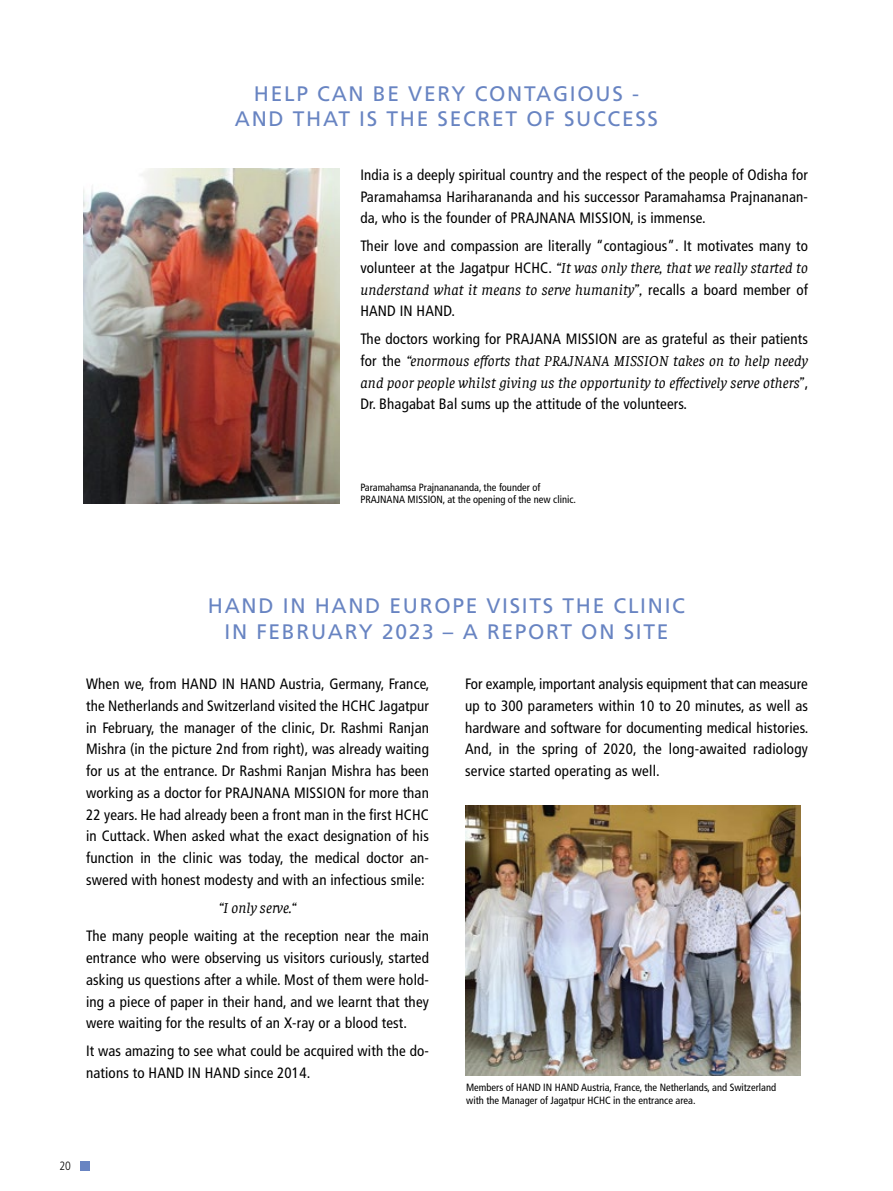
<style>
.page{position:relative;width:893px;height:1191px;background:#fff}
.page>*{position:absolute;margin:0;border:0;box-sizing:border-box;transform-origin:0 0}
.t1{font:21px/25.2px "Frutiger";letter-spacing:.08em;color:#6884c2;text-align:center}
.t2{font:condensed 15px/21.8px "Frutiger";letter-spacing:.01em;color:#000;text-align:justify}
.t3{font:italic 15px/21.8px "Faustina";letter-spacing:.01em;color:#000}
.t4{font:300 condensed 12px "Frutiger";color:#000}
.t5{font:condensed 10.5px/12.6px "Frutiger";color:#000}
.s1{font-family:"Frutiger";font-style:normal;font-stretch:condensed}
</style>
<div class="page">
<div style="left:80px;top:1161px;width:9px;height:9px;background:#6884c2"></div>
<img style="left:84px;top:169px;width:255px;height:334px">
<img style="left:465px;top:805px;width:335px;height:270px">
<h1 class="t1" style="left:235px;top:81px;width:425px">HELP CAN BE VERY CONTAGIOUS -<br>AND THAT IS THE SECRET OF SUCCESS</h1>
<p class="t2" style="left:360px;top:164px;width:449px">India is a deeply spiritual country and the respect of the people of Odisha for Paramahamsa Hariharananda and his successor Paramahamsa Prajnananan&shy;da, who is the founder of PRAJNANA MISSION, is immense.</p>
<p class="t2" style="left:360px;top:235px;width:449px">Their love and compassion are literally “contagious”. It motivates many to</p>
<p class="t3" style="left:360px;top:256px;width:449px"><span class="s1">volunteer at the Jagatpur HCHC.</span> “It was only there, that we really started to understand what it means to serve humanity”, <span class="s1">recalls a board member of</span></p>
<p class="t2" style="left:360px;top:297px;width:449px;line-height:27.8px">HAND IN HAND.<br>The doctors working for PRAJANA MISSION are as grateful as their patients</p>
<p class="t3" style="left:360px;top:349px;width:450px"><span class="s1">for the</span> “enormous efforts that PRAJNANA MISSION takes on to help needy and poor people whilst giving us the opportunity to effectively serve others”<span class="s1">,</span></p>
<p class="t2" style="left:360px;top:393px;width:328px">Dr. Bhagabat Bal sums up the attitude of the volunteers.</p>
<p class="t5" style="left:360px;top:481px;width:217px">Paramahamsa Prajnanananda, the founder of<br>PRAJNANA MISSION, at the opening of the new clinic.</p>
<h1 class="t1" style="left:208px;top:593px;width:479px">HAND IN HAND EUROPE VISITS THE CLINIC<br>IN FEBRUARY 2023 – A REPORT ON SITE</h1>
<p class="t2" style="left:86px;top:673px;width:345px">When we, from HAND IN HAND Austria, Germany, France, the Netherlands and Switzerland visited the HCHC Jagatpur in February, the manager of the clinic, Dr. Rashmi Ranjan Mishra (in the picture 2nd from right), was already waiting for us at the entrance. Dr Rashmi Ranjan Mishra has been working as a doctor for PRAJNANA MISSION for more than 22 years. He had already been a front man in the first HCHC in Cuttack. When asked what the exact designation of his function in the clinic was today, the medical doctor an&shy;swered with honest modesty and with an infectious smile:</p>
<p class="t3" style="left:219px;top:896px;width:79px">“I only serve.“</p>
<p class="t2" style="left:86px;top:925px;width:344px">The many people waiting at the reception near the main entrance who were observing us visitors curiously, started asking us questions after a while. Most of them were hold&shy;ing a piece of paper in their hand, and we learnt that they were waiting for the results of an X-ray or a blood test.</p>
<p class="t2" style="left:86px;top:1040px;width:344px">It was amazing to see what could be acquired with the do&shy;nations to HAND IN HAND since 2014.</p>
<p class="t2" style="left:465px;top:673px;width:345px">For example, important analysis equipment that can measure up to 300 parameters within 10 to 20 minutes, as well as hardware and software for documenting medical histories.<br>And, in the spring of 2020, the long-awaited radiology service started operating as well.</p>
<p class="t5" style="left:466px;top:1081px;width:311px">Members of HAND IN HAND Austria, France, the Netherlands, and Switzerland with the Manager of Jagatpur HCHC in the entrance area.</p>
<p class="t4" style="left:60px;top:1159px;width:13px">20</p>
</div>
